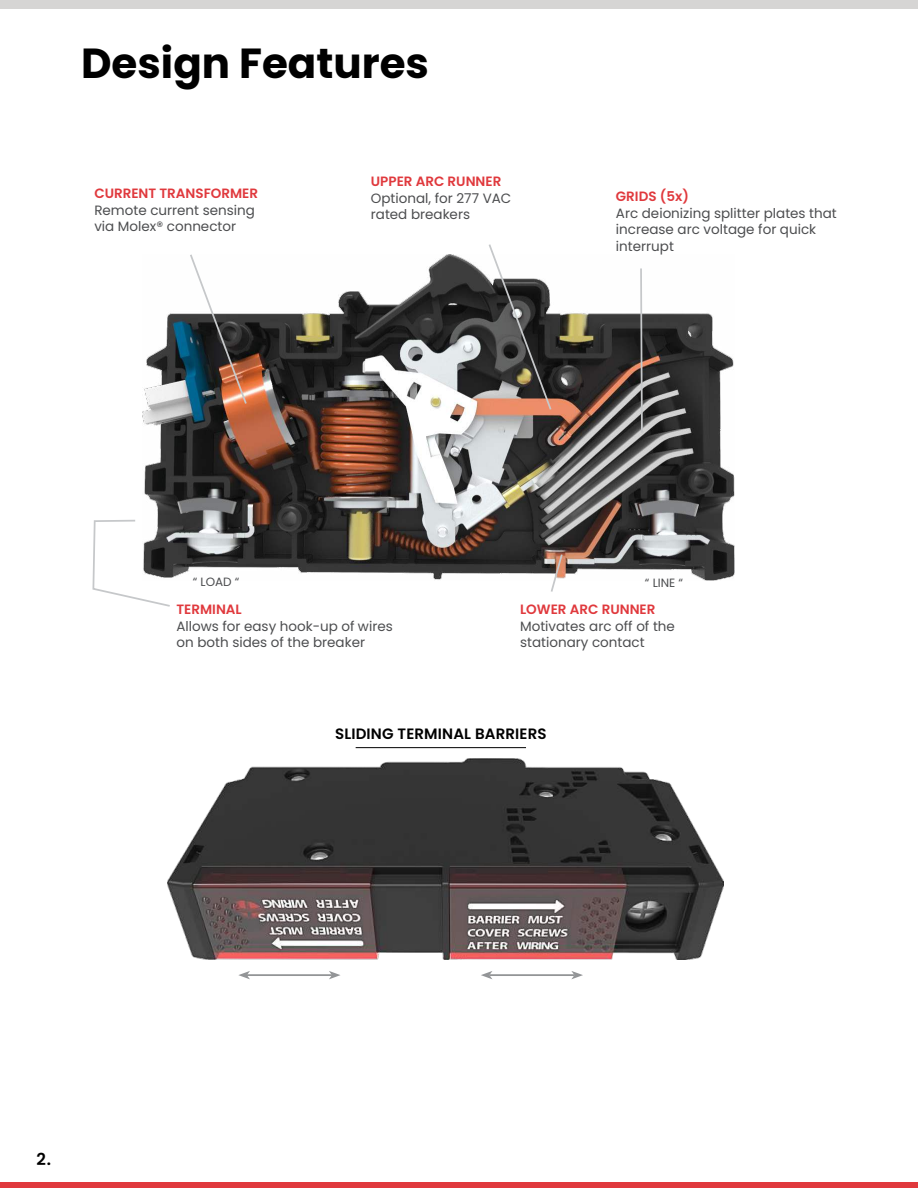
<style>
.page{position:relative;width:918px;height:1188px;background:#fff}
.page>*{position:absolute;margin:0;border:0;box-sizing:border-box;transform-origin:0 0}
.t1{font:700 42px "Poppins";color:#000}
.t2{font:600 16.5px "Poppins";color:#000}
.t3{font:600 15px "Poppins";letter-spacing:.01em;color:#000}
.t4{font:13.5px/16.5px "Poppins";color:#4c4d4f}
.t5{font:600 13.5px "Poppins";color:#e0393d}
.t6{font:12px "Poppins";color:#4c4d4f}
</style>
<div class="page">
<div style="left:0;top:1182px;width:918px;height:6px;background:#e0393d"></div>
<div style="left:0;top:0;width:918px;height:9px;background:#d6d5d4"></div>
<img style="left:143px;top:255px;width:591px;height:325px">
<img style="left:188px;top:254px;width:60px;height:152px">
<svg style="left:487px;top:244px;width:66px;height:168px"></svg>
<svg style="left:639px;top:267px;width:5px;height:167px"></svg>
<svg style="left:549px;top:552px;width:15px;height:40px"></svg>
<svg style="left:92px;top:519px;width:80px;height:88px"></svg>
<img style="left:167px;top:759px;width:556px;height:201px">
<hr style="left:356px;top:747px;width:170px;height:1px;background:#000">
<hr style="left:489px;top:974px;width:85px;height:2px;background:#939597">
<svg style="left:481px;top:971px;width:11px;height:8px"></svg>
<svg style="left:571px;top:971px;width:12px;height:8px"></svg>
<hr style="left:247px;top:974px;width:85px;height:2px;background:#939597">
<svg style="left:238px;top:971px;width:12px;height:8px"></svg>
<svg style="left:329px;top:971px;width:12px;height:8px"></svg>
<h1 class="t1" style="left:81px;top:39px;width:349px">Design Features</h1>
<p class="t5" style="left:94px;top:185px;width:165px">CURRENT TRANSFORMER</p>
<p class="t4" style="left:94px;top:202px;width:162px">Remote current sensing via Molex® connector</p>
<p class="t5" style="left:371px;top:173px;width:132px">UPPER ARC RUNNER</p>
<p class="t4" style="left:371px;top:190px;width:142px">Optional, for 277 VAC rated breakers</p>
<p class="t5" style="left:616px;top:188px;width:74px">GRIDS (5x)</p>
<p class="t4" style="left:616px;top:205px;width:222px">Arc deionizing splitter plates that increase arc voltage for quick interrupt</p>
<p class="t6" style="left:193px;top:575px;width:48px">“ LOAD “</p>
<p class="t6" style="left:645px;top:576px;width:40px">“ LINE “</p>
<p class="t5" style="left:177px;top:602px;width:67px">TERMINAL</p>
<p class="t4" style="left:177px;top:618px;width:218px">Allows for easy hook-up of wires on both sides of the breaker</p>
<p class="t5" style="left:520px;top:602px;width:137px">LOWER ARC RUNNER</p>
<p class="t4" style="left:520px;top:618px;width:156px">Motivates arc off of the stationary contact</p>
<p class="t3" style="left:335px;top:725px;width:213px">SLIDING TERMINAL BARRIERS</p>
<p class="t2" style="left:37px;top:1149px;width:16px">2.</p>
</div>
